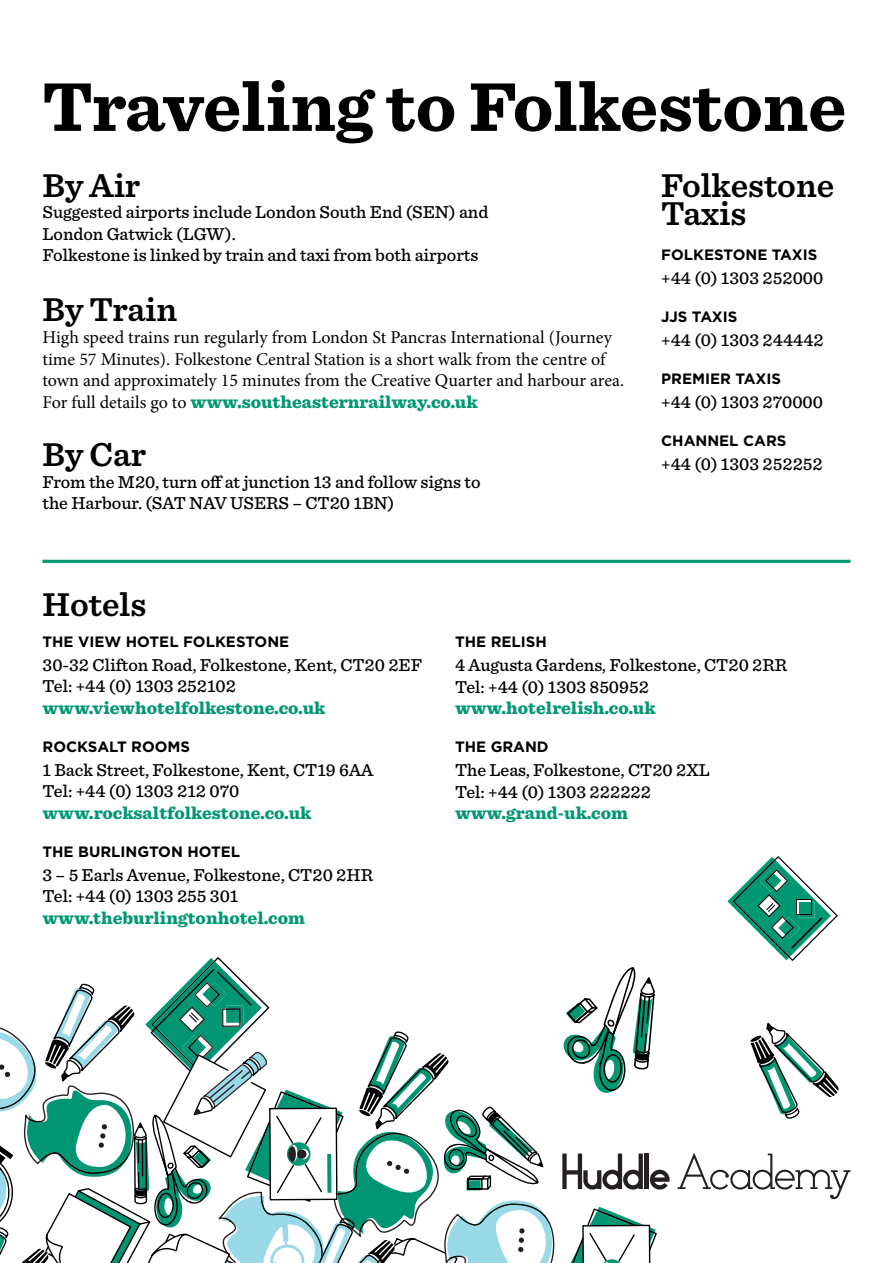
<style>
.page{position:relative;width:893px;height:1263px;background:#fff}
.page>*{position:absolute;margin:0;border:0;box-sizing:border-box;transform-origin:0 0}
.t1{font:700 72px "Sentinel";color:#000}
.t2{font:600 34.5px/28.5px "Sentinel";color:#000}
.t3{font:500 18px/21.6px "Sentinel";color:#000}
.t4{font:18px/21.6px "Minion Pro";letter-spacing:-.005em;color:#000}
.t5{font:900 18px "Sentinel";color:#009773}
.t6{font:700 15px "Gotham";color:#000}
.s1{font-family:"Minion Pro";font-weight:400;color:#000}
</style>
<div class="page">
<hr style="left:43px;top:560px;width:807px;height:3px;background:#009773">
<svg style="left:678px;top:1153px;width:172px;height:46px"></svg>
<svg style="left:727px;top:856px;width:111px;height:105px"></svg>
<svg style="left:750px;top:1022px;width:89px;height:96px"></svg>
<svg style="left:0;top:957px;width:670px;height:306px"></svg>
<h1 class="t1" style="left:43px;top:50px;width:805px">Traveling to Folkestone</h1>
<h2 class="t2" style="left:661px;top:169px;width:175px">Folkestone<br>Taxis</h2>
<p class="t6" style="left:661px;top:245px;width:158px">FOLKESTONE TAXIS</p>
<p class="t3" style="left:661px;top:266px;width:164px">+44 (0) 1303 252000</p>
<p class="t6" style="left:661px;top:307px;width:78px">JJS TAXIS</p>
<p class="t3" style="left:661px;top:328px;width:164px">+44 (0) 1303 244442</p>
<p class="t6" style="left:661px;top:369px;width:121px">PREMIER TAXIS</p>
<p class="t3" style="left:661px;top:390px;width:163px">+44 (0) 1303 270000</p>
<p class="t6" style="left:661px;top:430px;width:127px">CHANNEL CARS</p>
<p class="t3" style="left:661px;top:452px;width:163px">+44 (0) 1303 252252</p>
<h2 class="t2" style="left:43px;top:169px;width:99px">By Air</h2>
<p class="t3" style="left:43px;top:200px;width:447px">Suggested airports include London South End (SEN) and<br>London Gatwick (LGW).<br>Folkestone is linked by train and taxi from both airports</p>
<h2 class="t2" style="left:43px;top:294px;width:136px">By Train</h2>
<p class="t4" style="left:43px;top:327px;width:583px">High speed trains run regularly from London St Pancras International (Journey time 57 Minutes). Folkestone Central Station is a short walk from the centre of town and approximately 15 minutes from the Creative Quarter and harbour area.</p>
<p class="t5" style="left:43px;top:387px;width:437px"><span class="s1">For full details go to</span> www.southeasternrailway.co.uk</p>
<h2 class="t2" style="left:43px;top:439px;width:105px">By Car</h2>
<p class="t3" style="left:43px;top:470px;width:439px">From the M20, turn off at junction 13 and follow signs to the Harbour. (SAT NAV USERS – CT20 1BN)</p>
<h2 class="t2" style="left:43px;top:588px;width:105px">Hotels</h2>
<p class="t6" style="left:43px;top:632px;width:248px">THE VIEW HOTEL FOLKESTONE</p>
<p class="t3" style="left:43px;top:653px;width:381px">30-32 Clifton Road, Folkestone, Kent, CT20 2EF<br>Tel: +44 (0) 1303 252102</p>
<p class="t5" style="left:43px;top:693px;width:284px">www.viewhotelfolkestone.co.uk</p>
<p class="t6" style="left:43px;top:737px;width:149px">ROCKSALT ROOMS</p>
<p class="t3" style="left:43px;top:758px;width:332px">1 Back Street, Folkestone, Kent, CT19 6AA<br>Tel: +44 (0) 1303 212 070</p>
<p class="t5" style="left:43px;top:798px;width:270px">www.rocksaltfolkestone.co.uk</p>
<p class="t6" style="left:43px;top:842px;width:199px">THE BURLINGTON HOTEL</p>
<p class="t3" style="left:43px;top:863px;width:332px">3 – 5 Earls Avenue, Folkestone, CT20 2HR<br>Tel: +44 (0) 1303 255 301</p>
<p class="t5" style="left:43px;top:904px;width:264px">www.theburlingtonhotel.com</p>
<p class="t6" style="left:455px;top:632px;width:93px">THE RELISH</p>
<p class="t3" style="left:455px;top:653px;width:334px">4 Augusta Gardens, Folkestone, CT20 2RR<br>Tel: +44 (0) 1303 850952</p>
<p class="t5" style="left:455px;top:694px;width:202px">www.hotelrelish.co.uk</p>
<p class="t6" style="left:455px;top:737px;width:95px">THE GRAND</p>
<p class="t3" style="left:455px;top:758px;width:256px">The Leas, Folkestone, CT20 2XL<br>Tel: +44 (0) 1303 222222</p>
<p class="t5" style="left:455px;top:799px;width:175px">www.grand-uk.com</p>
</div>
